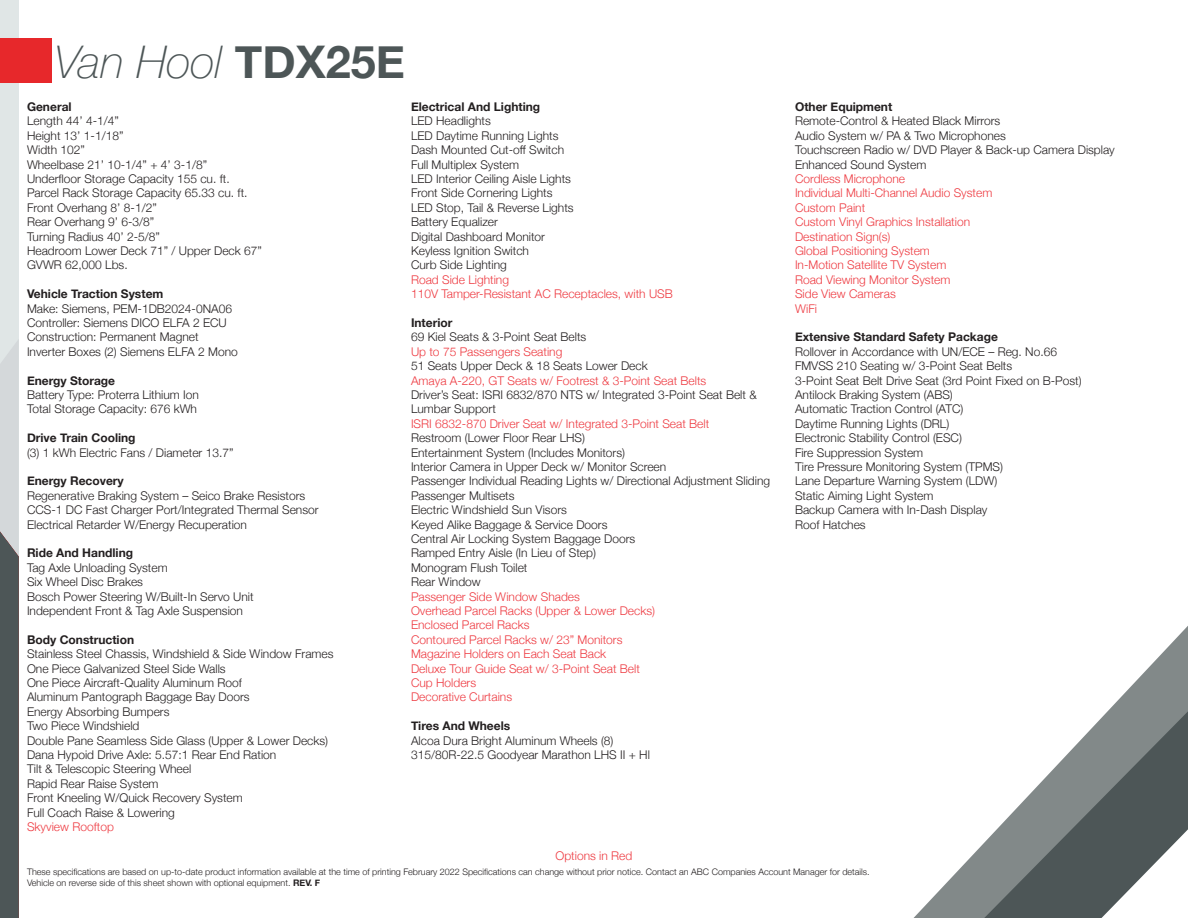
<style>
.page{position:relative;width:1188px;height:918px;background:#fff}
.page>*{position:absolute;margin:0;border:0;box-sizing:border-box;transform-origin:0 0}
.t1{font:italic 100 45px "Helvetica Neue";color:#4d5657}
.t2{font:300 12px/14.4px "Helvetica Neue";color:#231f20}
.t3{font:300 12px/14.4px "Helvetica Neue";color:#ee3a41}
.t4{font:700 12px "Helvetica Neue";color:#231f20}
.t5{font:300 9px "Helvetica Neue";color:#231f20}
.s1{font-weight:700;font-style:normal}
.s2{color:#ee3a41}
.s3{color:#231f20}
.s4{font-weight:700}
</style>
<div class="page">
<svg style="left:913px;top:626px;width:275px;height:292px"></svg>
<svg style="left:984px;top:711px;width:204px;height:207px"></svg>
<svg style="left:0;top:0;width:19px;height:918px;background:#9ea5a5"></svg>
<div style="left:0;top:38px;width:51px;height:45px;background:#e7282b"></div>
<p class="t1" style="left:54px;top:28px;width:352px">Van Hool <span class="s1">TDX25E</span></p>
<p class="t4" style="left:27px;top:97px;width:46px">General</p>
<p class="t2" style="left:27px;top:113px;width:94px">Length 44’ 4-1/4”</p>
<p class="t2" style="left:27px;top:128px;width:98px">Height 13’ 1-1/18”</p>
<p class="t2" style="left:27px;top:142px;width:60px">Width 102”</p>
<p class="t2" style="left:27px;top:156px;width:182px">Wheelbase 21’ 10-1/4” + 4’ 3-1/8”</p>
<p class="t2" style="left:27px;top:171px;width:204px">Underfloor Storage Capacity 155 cu. ft.</p>
<p class="t2" style="left:27px;top:185px;width:222px">Parcel Rack Storage Capacity 65.33 cu. ft.</p>
<p class="t2" style="left:27px;top:200px;width:131px">Front Overhang 8’ 8-1/2”</p>
<p class="t2" style="left:27px;top:214px;width:129px">Rear Overhang 9’ 6-3/8”</p>
<p class="t2" style="left:27px;top:228px;width:134px">Turning Radius 40’ 2-5/8”</p>
<p class="t2" style="left:27px;top:243px;width:236px">Headroom Lower Deck 71” / Upper Deck 67”</p>
<p class="t2" style="left:27px;top:257px;width:102px">GVWR 62,000 Lbs.</p>
<p class="t4" style="left:27px;top:285px;width:138px">Vehicle Traction System</p>
<p class="t2" style="left:27px;top:300px;width:207px">Make: Siemens, PEM-1DB2024-0NA06</p>
<p class="t2" style="left:27px;top:315px;width:201px">Controller: Siemens DICO ELFA 2 ECU</p>
<p class="t2" style="left:27px;top:329px;width:173px">Construction: Permanent Magnet</p>
<p class="t2" style="left:27px;top:344px;width:212px">Inverter Boxes (2) Siemens ELFA 2 Mono</p>
<p class="t4" style="left:27px;top:371px;width:90px">Energy Storage</p>
<p class="t2" style="left:27px;top:387px;width:174px">Battery Type: Proterra Lithium Ion</p>
<p class="t2" style="left:27px;top:401px;width:172px">Total Storage Capacity: 676 kWh</p>
<p class="t4" style="left:27px;top:429px;width:110px">Drive Train Cooling</p>
<p class="t2" style="left:27px;top:444px;width:208px">(3) 1 kWh Electric Fans / Diameter 13.7”</p>
<p class="t4" style="left:27px;top:472px;width:98px">Energy Recovery</p>
<p class="t2" style="left:27px;top:488px;width:280px">Regenerative Braking System – Seico Brake Resistors</p>
<p class="t2" style="left:27px;top:502px;width:293px">CCS-1 DC Fast Charger Port/Integrated Thermal Sensor</p>
<p class="t2" style="left:27px;top:516px;width:222px">Electrical Retarder W/Energy Recuperation</p>
<p class="t4" style="left:27px;top:544px;width:108px">Ride And Handling</p>
<p class="t2" style="left:27px;top:560px;width:142px">Tag Axle Unloading System</p>
<p class="t2" style="left:27px;top:574px;width:118px">Six Wheel Disc Brakes</p>
<p class="t2" style="left:27px;top:588px;width:228px">Bosch Power Steering W/Built-In Servo Unit</p>
<p class="t2" style="left:27px;top:603px;width:218px">Independent Front &amp; Tag Axle Suspension</p>
<p class="t4" style="left:27px;top:630px;width:109px">Body Construction</p>
<p class="t2" style="left:27px;top:646px;width:308px">Stainless Steel Chassis, Windshield &amp; Side Window Frames</p>
<p class="t2" style="left:27px;top:660px;width:200px">One Piece Galvanized Steel Side Walls</p>
<p class="t2" style="left:27px;top:675px;width:216px">One Piece Aircraft-Quality Aluminum Roof</p>
<p class="t2" style="left:27px;top:689px;width:224px">Aluminum Pantograph Baggage Bay Doors</p>
<p class="t2" style="left:27px;top:704px;width:144px">Energy Absorbing Bumpers</p>
<p class="t2" style="left:27px;top:718px;width:114px">Two Piece Windshield</p>
<p class="t2" style="left:27px;top:732px;width:303px">Double Pane Seamless Side Glass (Upper &amp; Lower Decks)</p>
<p class="t2" style="left:27px;top:747px;width:251px">Dana Hypoid Drive Axle: 5.57:1 Rear End Ration</p>
<p class="t2" style="left:27px;top:761px;width:166px">Tilt &amp; Telescopic Steering Wheel</p>
<p class="t2" style="left:27px;top:776px;width:133px">Rapid Rear Raise System</p>
<p class="t2" style="left:27px;top:790px;width:217px">Front Kneeling W/Quick Recovery System</p>
<p class="t2" style="left:27px;top:804px;width:149px">Full Coach Raise &amp; Lowering</p>
<p class="t3" style="left:27px;top:819px;width:88px">Skyview Rooftop</p>
<p class="t4" style="left:411px;top:97px;width:131px">Electrical And Lighting</p>
<p class="t2" style="left:411px;top:113px;width:81px">LED Headlights</p>
<p class="t2" style="left:411px;top:128px;width:149px">LED Daytime Running Lights</p>
<p class="t2" style="left:411px;top:142px;width:155px">Dash Mounted Cut-off Switch</p>
<p class="t2" style="left:411px;top:156px;width:110px">Full Multiplex System</p>
<p class="t2" style="left:411px;top:171px;width:162px">LED Interior Ceiling Aisle Lights</p>
<p class="t2" style="left:411px;top:185px;width:143px">Front Side Cornering Lights</p>
<p class="t2" style="left:411px;top:200px;width:164px">LED Stop, Tail &amp; Reverse Lights</p>
<p class="t2" style="left:411px;top:214px;width:88px">Battery Equalizer</p>
<p class="t2" style="left:411px;top:228px;width:136px">Digital Dashboard Monitor</p>
<p class="t2" style="left:411px;top:243px;width:120px">Keyless Ignition Switch</p>
<p class="t2" style="left:411px;top:257px;width:97px">Curb Side Lighting</p>
<p class="t3" style="left:411px;top:272px;width:100px">Road Side Lighting</p>
<p class="t3" style="left:411px;top:286px;width:263px">110V Tamper-Resistant AC Receptacles, with USB</p>
<p class="t4" style="left:411px;top:313px;width:43px">Interior</p>
<p class="t2" style="left:411px;top:329px;width:177px">69 Kiel Seats &amp; 3-Point Seat Belts<br><span class="s2">Up to 75 Passengers Seating</span></p>
<p class="t3" style="left:411px;top:358px;width:297px"><span class="s3">51 Seats Upper Deck &amp; 18 Seats Lower Deck<br></span>Amaya A-220, GT Seats w/ Footrest &amp; 3-Point Seat Belts</p>
<p class="t2" style="left:411px;top:387px;width:347px">Driver’s Seat: ISRI 6832/870 NTS w/ Integrated 3-Point Seat Belt &amp;<br>Lumbar Support</p>
<p class="t3" style="left:411px;top:416px;width:300px">ISRI 6832-870 Driver Seat w/ Integrated 3-Point Seat Belt</p>
<p class="t2" style="left:411px;top:430px;width:176px">Restroom (Lower Floor Rear LHS)</p>
<p class="t2" style="left:411px;top:444px;width:216px">Entertainment System (Includes Monitors)</p>
<p class="t2" style="left:411px;top:459px;width:257px">Interior Camera in Upper Deck w/ Monitor Screen</p>
<p class="t2" style="left:411px;top:473px;width:361px">Passenger Individual Reading Lights w/ Directional Adjustment Sliding</p>
<p class="t2" style="left:411px;top:488px;width:105px">Passenger Multisets</p>
<p class="t2" style="left:411px;top:502px;width:157px">Electric Windshield Sun Visors</p>
<p class="t2" style="left:411px;top:516px;width:198px">Keyed Alike Baggage &amp; Service Doors</p>
<p class="t2" style="left:411px;top:531px;width:226px">Central Air Locking System Baggage Doors</p>
<p class="t2" style="left:411px;top:545px;width:186px">Ramped Entry Aisle (In Lieu of Step)</p>
<p class="t2" style="left:411px;top:560px;width:118px">Monogram Flush Toilet</p>
<p class="t2" style="left:411px;top:574px;width:71px">Rear Window</p>
<p class="t3" style="left:411px;top:588px;width:170px">Passenger Side Window Shades</p>
<p class="t3" style="left:411px;top:603px;width:246px">Overhead Parcel Racks (Upper &amp; Lower Decks)</p>
<p class="t3" style="left:411px;top:617px;width:120px">Enclosed Parcel Racks</p>
<p class="t3" style="left:411px;top:632px;width:213px">Contoured Parcel Racks w/ 23” Monitors</p>
<p class="t3" style="left:411px;top:646px;width:197px">Magazine Holders on Each Seat Back</p>
<p class="t3" style="left:411px;top:660px;width:230px">Deluxe Tour Guide Seat w/ 3-Point Seat Belt</p>
<p class="t3" style="left:411px;top:675px;width:67px">Cup Holders</p>
<p class="t3" style="left:411px;top:689px;width:103px">Decorative Curtains</p>
<p class="t4" style="left:411px;top:717px;width:101px">Tires And Wheels</p>
<p class="t2" style="left:411px;top:732px;width:204px">Alcoa Dura Bright Aluminum Wheels (8)</p>
<p class="t2" style="left:411px;top:747px;width:240px">315/80R-22.5 Goodyear Marathon LHS II + Hl</p>
<p class="t3" style="left:556px;top:848px;width:78px">Options in Red</p>
<p class="t4" style="left:795px;top:97px;width:99px">Other Equipment</p>
<p class="t2" style="left:795px;top:113px;width:207px">Remote-Control &amp; Heated Black Mirrors</p>
<p class="t2" style="left:795px;top:128px;width:212px">Audio System w/ PA &amp; Two Microphones</p>
<p class="t2" style="left:795px;top:142px;width:321px">Touchscreen Radio w/ DVD Player &amp; Back-up Camera Display</p>
<p class="t2" style="left:795px;top:156px;width:133px">Enhanced Sound System</p>
<p class="t3" style="left:795px;top:171px;width:112px">Cordless Microphone</p>
<p class="t3" style="left:795px;top:185px;width:199px">Individual Multi-Channel Audio System</p>
<p class="t3" style="left:795px;top:200px;width:72px">Custom Paint</p>
<p class="t3" style="left:795px;top:214px;width:177px">Custom Vinyl Graphics Installation</p>
<p class="t3" style="left:795px;top:228px;width:97px">Destination Sign(s)</p>
<p class="t3" style="left:795px;top:243px;width:136px">Global Positioning System</p>
<p class="t3" style="left:795px;top:257px;width:153px">In-Motion Satellite TV System</p>
<p class="t3" style="left:795px;top:272px;width:157px">Road Viewing Monitor System</p>
<p class="t3" style="left:795px;top:286px;width:102px">Side View Cameras</p>
<p class="t3" style="left:795px;top:300px;width:24px">WiFi</p>
<p class="t4" style="left:795px;top:328px;width:204px">Extensive Standard Safety Package</p>
<p class="t2" style="left:795px;top:344px;width:264px">Rollover in Accordance with UN/ECE – Reg. No.66</p>
<p class="t2" style="left:795px;top:358px;width:219px">FMVSS 210 Seating w/ 3-Point Seat Belts</p>
<p class="t2" style="left:795px;top:372px;width:288px">3-Point Seat Belt Drive Seat (3rd Point Fixed on B-Post)</p>
<p class="t2" style="left:795px;top:387px;width:159px">Antilock Braking System (ABS)</p>
<p class="t2" style="left:795px;top:401px;width:170px">Automatic Traction Control (ATC)</p>
<p class="t2" style="left:795px;top:416px;width:156px">Daytime Running Lights (DRL)</p>
<p class="t2" style="left:795px;top:430px;width:168px">Electronic Stability Control (ESC)</p>
<p class="t2" style="left:795px;top:444px;width:130px">Fire Suppression System</p>
<p class="t2" style="left:795px;top:459px;width:210px">Tire Pressure Monitoring System (TPMS)</p>
<p class="t2" style="left:795px;top:473px;width:204px">Lane Departure Warning System (LDW)</p>
<p class="t2" style="left:795px;top:488px;width:140px">Static Aiming Light System</p>
<p class="t2" style="left:795px;top:502px;width:194px">Backup Camera with In-Dash Display</p>
<p class="t2" style="left:795px;top:516px;width:72px">Roof Hatches</p>
<p class="t5" style="left:27px;top:864px;width:844px">These specifications are based on up-to-date product information available at the time of printing February 2022 Specifications can change without prior notice. Contact an ABC Companies Account Manager for details.</p>
<p class="t5" style="left:27px;top:875px;width:295px">Vehicle on reverse side of this sheet shown with optional equipment. <span class="s4">REV. F</span></p>
</div>
